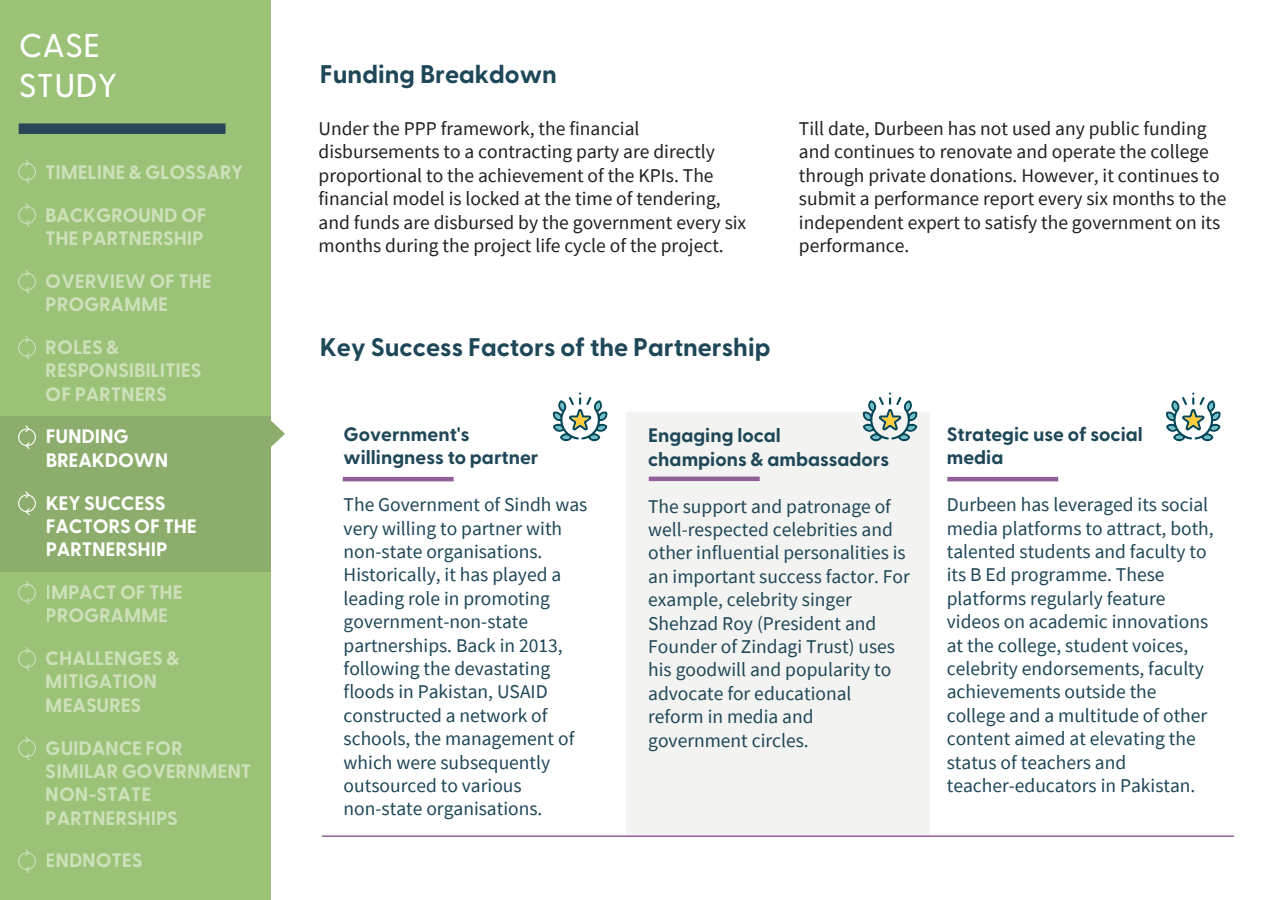
<style>
.page{position:relative;width:1275px;height:900px;background:#fff}
.page>*{position:absolute;margin:0;border:0;box-sizing:border-box;transform-origin:0 0}
.t1{font:500 33px/39.6px "Greycliff CF";color:#fff}
.t2{font:700 25.5px "Greycliff CF";color:#1e4758}
.t3{font:19.5px/23.4px "Source Sans Pro";color:#1e4758}
.t4{font:19.5px/23.4px "Source Sans Pro";color:#231f20}
.t5{font:700 19.5px/23.4px "Greycliff CF";letter-spacing:-.01em;color:#fff}
.t6{font:700 19.5px/23.4px "Greycliff CF";color:#1e4758}
</style>
<div class="page">
<hr style="left:343px;top:477px;width:111px;height:4px;background:#915f98">
<div style="left:626px;top:413px;width:304px;height:424px;background:#f3f3f1"></div>
<hr style="left:649px;top:477px;width:111px;height:4px;background:#915f98">
<hr style="left:947px;top:477px;width:111px;height:4px;background:#915f98">
<hr style="left:322px;top:835px;width:912px;height:2px;background:#915f98">
<svg style="left:552px;top:393px;width:56px;height:49px"></svg>
<svg style="left:862px;top:393px;width:56px;height:49px"></svg>
<svg style="left:1166px;top:393px;width:55px;height:49px"></svg>
<div style="left:0;top:0;width:270px;height:900px;background:#9bc276"></div>
<div style="left:0;top:416px;width:270px;height:156px;background:#8dad6c"></div>
<svg style="left:270px;top:420px;width:15px;height:28px"></svg>
<div style="left:18px;top:206px;width:18px;height:18px;border:1px solid #fff;border-radius:50%"></div>
<svg style="left:25px;top:220px;width:6px;height:7px"></svg>
<svg style="left:24px;top:203px;width:6px;height:7px"></svg>
<div style="left:18px;top:163px;width:18px;height:18px;border:1px solid #fff;border-radius:50%"></div>
<svg style="left:25px;top:176px;width:6px;height:8px"></svg>
<svg style="left:24px;top:160px;width:6px;height:7px"></svg>
<div style="left:18px;top:339px;width:18px;height:18px;border:1px solid #fff;border-radius:50%"></div>
<svg style="left:25px;top:353px;width:6px;height:7px"></svg>
<svg style="left:24px;top:336px;width:6px;height:7px"></svg>
<div style="left:18px;top:428px;width:18px;height:18px;border:1px solid #fff;border-radius:50%"></div>
<svg style="left:25px;top:442px;width:6px;height:7px"></svg>
<svg style="left:24px;top:425px;width:6px;height:7px"></svg>
<div style="left:18px;top:494px;width:18px;height:18px;border:1px solid #fff;border-radius:50%"></div>
<svg style="left:25px;top:508px;width:6px;height:7px"></svg>
<svg style="left:24px;top:491px;width:6px;height:8px"></svg>
<div style="left:18px;top:584px;width:18px;height:18px;border:1px solid #fff;border-radius:50%"></div>
<svg style="left:25px;top:598px;width:6px;height:7px"></svg>
<svg style="left:24px;top:581px;width:6px;height:7px"></svg>
<div style="left:18px;top:650px;width:18px;height:18px;border:1px solid #fff;border-radius:50%"></div>
<svg style="left:25px;top:664px;width:6px;height:7px"></svg>
<svg style="left:24px;top:647px;width:6px;height:7px"></svg>
<div style="left:18px;top:739px;width:18px;height:18px;border:1px solid #fff;border-radius:50%"></div>
<svg style="left:25px;top:753px;width:6px;height:7px"></svg>
<svg style="left:24px;top:736px;width:6px;height:7px"></svg>
<div style="left:18px;top:852px;width:18px;height:18px;border:1px solid #fff;border-radius:50%"></div>
<svg style="left:25px;top:866px;width:6px;height:7px"></svg>
<svg style="left:24px;top:849px;width:6px;height:7px"></svg>
<div style="left:19px;top:123px;width:207px;height:11px;background:#294656"></div>
<div style="left:18px;top:273px;width:18px;height:18px;border:1px solid #fff;border-radius:50%"></div>
<svg style="left:25px;top:286px;width:6px;height:8px"></svg>
<svg style="left:24px;top:270px;width:6px;height:7px"></svg>
<h1 class="t1" style="left:19px;top:23px;width:100px">CASE<br>STUDY</h1>
<p class="t5" style="left:45px;top:159px;width:200px">TIMELINE &amp; GLOSSARY</p>
<p class="t5" style="left:45px;top:202px;width:163px">BACKGROUND OF<br>THE PARTNERSHIP</p>
<p class="t5" style="left:46px;top:268px;width:168px">OVERVIEW OF THE<br>PROGRAMME</p>
<p class="t5" style="left:46px;top:335px;width:157px">ROLES &amp;<br>RESPONSIBILITIES<br>OF PARTNERS</p>
<p class="t5" style="left:46px;top:424px;width:124px">FUNDING<br>BREAKDOWN</p>
<p class="t5" style="left:46px;top:490px;width:153px">KEY SUCCESS<br>FACTORS OF THE<br>PARTNERSHIP</p>
<p class="t5" style="left:46px;top:580px;width:138px">IMPACT OF THE<br>PROGRAMME</p>
<p class="t5" style="left:46px;top:646px;width:135px">CHALLENGES &amp;<br>MITIGATION<br>MEASURES</p>
<p class="t5" style="left:46px;top:735px;width:207px">GUIDANCE FOR<br>SIMILAR GOVERNMENT<br>NON-STATE<br>PARTNERSHIPS</p>
<p class="t5" style="left:46px;top:848px;width:98px">ENDNOTES</p>
<h2 class="t2" style="left:320px;top:55px;width:239px"><sub>4</sub>Funding Breakdown</h2>
<p class="t4" style="left:319px;top:117px;width:429px">Under the PPP framework, the financial disbursements to a contracting party are directly proportional to the achievement of the KPIs. The financial model is locked at the time of tendering, and funds are disbursed by the government every six months during the project life cycle of the project.</p>
<p class="t4" style="left:799px;top:117px;width:429px">Till date, Durbeen has not used any public funding and continues to renovate and operate the college through private donations. However, it continues to submit a performance report every six months to the independent expert to satisfy the government on its performance.</p>
<h2 class="t2" style="left:320px;top:328px;width:452px">Key Success Factors of the Partnership</h2>
<p class="t6" style="left:344px;top:422px;width:196px">Government's willingness to partner</p>
<p class="t3" style="left:344px;top:493px;width:245px">The Government of Sindh was very willing to partner with non-state organisations.<br>Historically, it has played a leading role in promoting government-non-state partnerships. Back in 2013, following the devastating floods in Pakistan, USAID constructed a network of schools, the management of which were subsequently outsourced to various non-state organisations.</p>
<p class="t6" style="left:648px;top:423px;width:243px">Engaging local<br>champions &amp; ambassadors</p>
<p class="t3" style="left:648px;top:494px;width:263px">The support and patronage of well-respected celebrities and other influential personalities is an important success factor. For example, celebrity singer<br>Shehzad Roy (President and<br>Founder of Zindagi Trust) uses his goodwill and popularity to advocate for educational reform in media and government circles.</p>
<p class="t6" style="left:947px;top:422px;width:198px">Strategic use of social media</p>
<p class="t3" style="left:947px;top:493px;width:268px">Durbeen has leveraged its social media platforms to attract, both, talented students and faculty to its B Ed programme. These platforms regularly feature videos on academic innovations at the college, student voices, celebrity endorsements, faculty achievements outside the college and a multitude of other content aimed at elevating the status of teachers and teacher-educators in Pakistan.</p>
</div>
